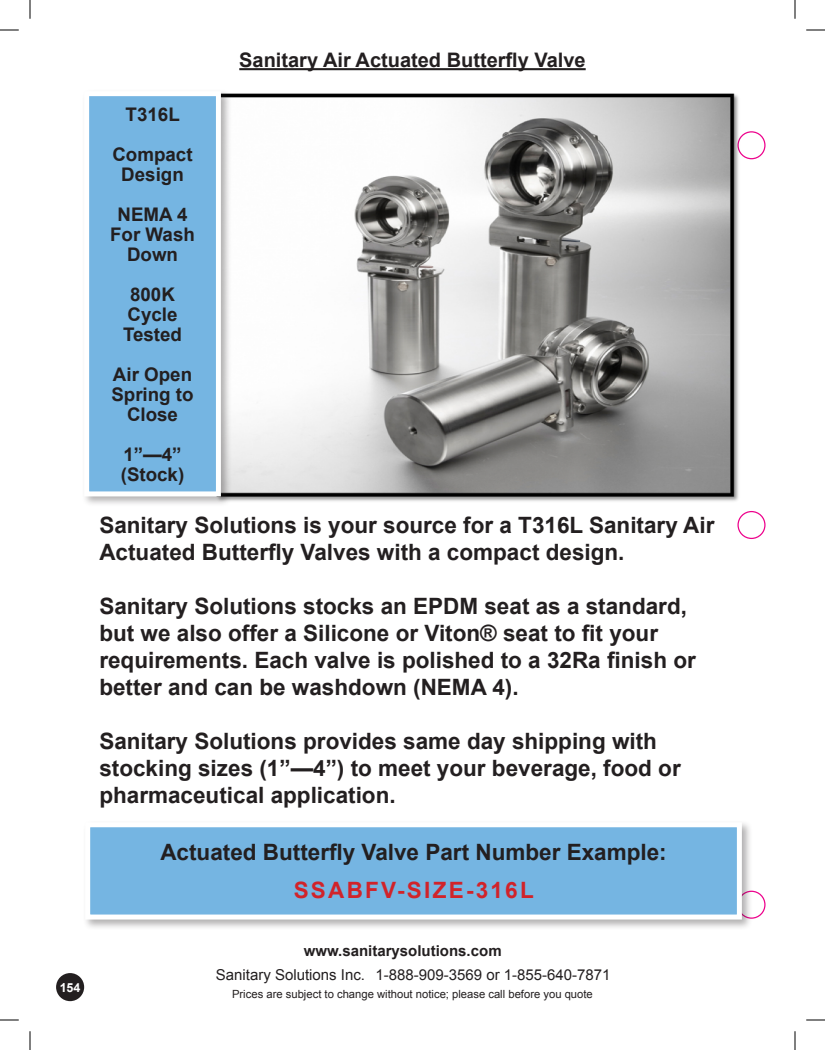
<style>
.page{position:relative;width:825px;height:1050px;background:#fff}
.page>*{position:absolute;margin:0;border:0;box-sizing:border-box;transform-origin:0 0}
.t1{font:700 22.5px/27px "Arial";color:#231f20}
.t2{font:700 22.5px "Arial";letter-spacing:.1em;color:#d1232a}
.t3{font:700 20px "Arial";color:#231f20}
.t4{font:700 18.75px/20px "Arial";color:#231f20;text-align:center}
.t5{font:15px "Arial";color:#231f20}
.t6{font:700 15px "Arial";color:#231f20}
.t7{font:700 12.5px "Arial";color:#fff}
.t8{font:11.25px "Arial";color:#231f20}
</style>
<div class="page">
<div style="left:56px;top:973px;width:28px;height:28px;background:#231f20;border-radius:50%"></div>
<div style="left:737px;top:511px;width:29px;height:28px;border:1px solid #ed028c;border-radius:50%"></div>
<div style="left:737px;top:891px;width:29px;height:28px;border:1px solid #ed028c;border-radius:50%"></div>
<div style="left:737px;top:131px;width:29px;height:28px;border:1px solid #ed028c;border-radius:50%"></div>
<hr style="left:239px;top:68px;width:347px;height:2px;background:#231f20">
<img style="left:232px;top:93px;width:509px;height:408px">
<div style="left:82px;top:88px;width:150px;height:419px;background:#231f20;opacity:.35"></div>
<div style="left:87px;top:94px;width:131px;height:400px;background:#75b5e2"></div>
<div style="left:84px;top:91px;width:137px;height:405px;border:5px solid #fff"></div>
<div style="left:83px;top:819px;width:670px;height:112px;background:#231f20;opacity:.35"></div>
<div style="left:88px;top:825px;width:651px;height:92px;background:#75b5e2"></div>
<div style="left:85px;top:822px;width:657px;height:98px;border:5px solid #fff"></div>
<svg style="left:0;top:29px;width:19px;height:2px"></svg>
<svg style="left:806px;top:29px;width:19px;height:2px"></svg>
<svg style="left:0;top:1019px;width:19px;height:2px"></svg>
<svg style="left:806px;top:1019px;width:19px;height:2px"></svg>
<svg style="left:29px;top:0;width:2px;height:19px"></svg>
<svg style="left:29px;top:1031px;width:2px;height:19px"></svg>
<svg style="left:794px;top:0;width:2px;height:19px"></svg>
<svg style="left:794px;top:1031px;width:2px;height:19px"></svg>
<p class="t7" style="left:60px;top:979px;width:22px">154</p>
<p class="t3" style="left:239px;top:47px;width:348px">Sanitary Air Actuated Butterfly Valve</p>
<p class="t4" style="left:112px;top:95px;width:82px;line-height:40px">T316L<br>Compact</p>
<p class="t4" style="left:117px;top:155px;width:72px;line-height:40px;text-align:left">Design<br>NEMA 4</p>
<p class="t4" style="left:110px;top:225px;width:86px">For Wash<br>Down</p>
<p class="t4" style="left:123px;top:285px;width:61px">800K<br>Cycle<br>Tested</p>
<p class="t4" style="left:111px;top:365px;width:84px">Air Open<br>Spring to<br>Close</p>
<p class="t4" style="left:121px;top:445px;width:65px;text-align:left">1”—4” (Stock)</p>
<p class="t1" style="left:99px;top:512px;width:617px">Sanitary Solutions is your source for a T316L Sanitary Air<br>Actuated Butterfly Valves with a compact design.</p>
<p class="t1" style="left:99px;top:593px;width:598px">Sanitary Solutions stocks an EPDM seat as a standard, but we also offer a Silicone or Viton® seat to fit your requirements. Each valve is polished to a 32Ra finish or better and can be washdown (NEMA 4).</p>
<p class="t1" style="left:99px;top:728px;width:583px">Sanitary Solutions provides same day shipping with stocking sizes (1”—4”) to meet your beverage, food or pharmaceutical application.</p>
<p class="t1" style="left:160px;top:839px;width:508px">Actuated Butterfly Valve Part Number Example:</p>
<p class="t2" style="left:294px;top:876px;width:242px">SSABFV-SIZE-316L</p>
<p class="t6" style="left:304px;top:941px;width:199px">www.sanitarysolutions.com</p>
<p class="t5" style="left:216px;top:964px;width:396px">Sanitary Solutions Inc. 1-888-909-3569 or 1-855-640-7871</p>
<p class="t8" style="left:232px;top:987px;width:362px">Prices are subject to change without notice; please call before you quote</p>
</div>
